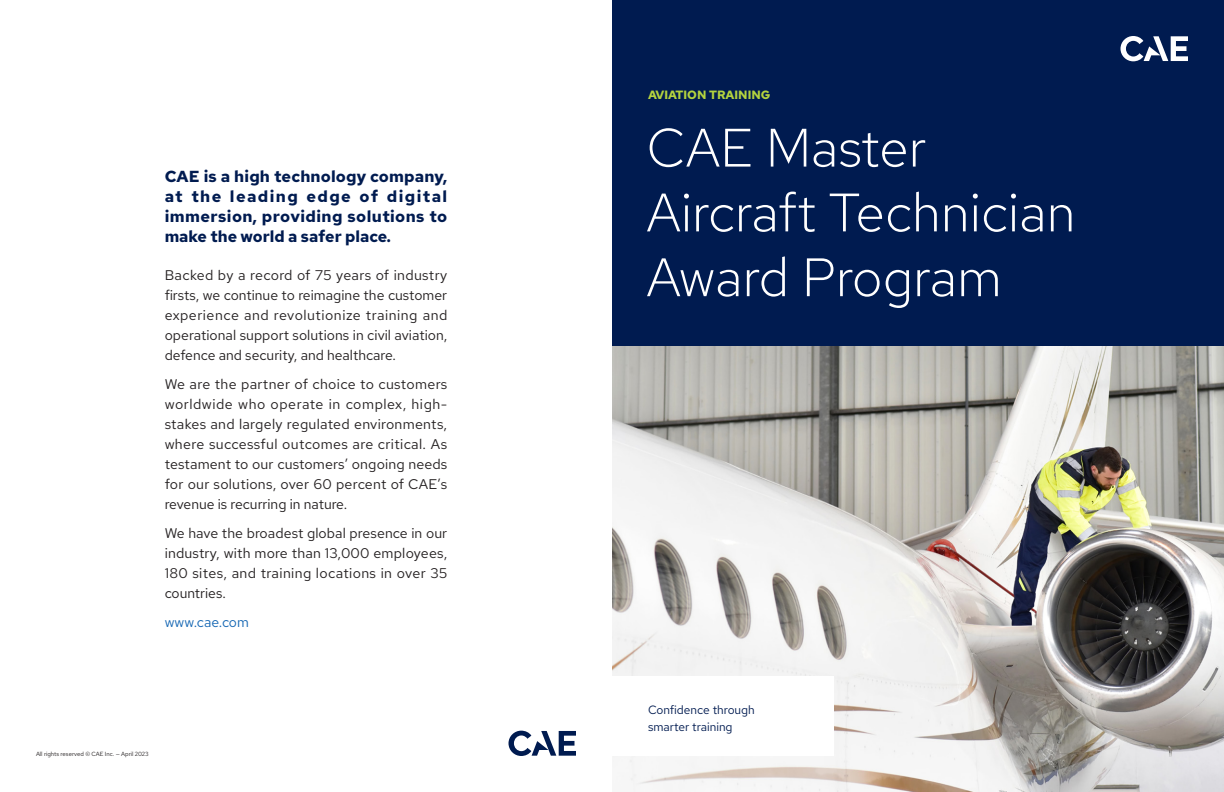
<style>
.page{position:relative;width:1224px;height:792px;background:#fff}
.page>*{position:absolute;margin:0;border:0;box-sizing:border-box;transform-origin:0 0}
.t1{font:300 54px/64.8px "Red Hat Text";color:#fff}
.t2{font:700 16px/20px "Red Hat Text";letter-spacing:.02em;color:#001b50;text-align:justify}
.t3{font:14px/20px "Red Hat Text";color:#231f20;text-align:justify}
.t4{font:14px "Red Hat Text";color:#1768b4}
.t5{font:12px/17px "Red Hat Text";color:#001b50}
.t6{font:700 12px "Red Hat Text";color:#b4d33e}
.t7{font:6px "Red Hat Text";color:#231f20}
</style>
<div class="page">
<svg style="left:509px;top:731px;width:67px;height:25px"></svg>
<div style="left:612px;top:0;width:612px;height:792px;background:#001b50"></div>
<img style="left:612px;top:347px;width:612px;height:445px">
<svg style="left:1121px;top:36px;width:67px;height:25px"></svg>
<div style="left:612px;top:676px;width:222px;height:80px;background:#fff"></div>
<p class="t2" style="left:165px;top:166px;width:284px">CAE is a high technology company, at the leading edge of digital immersion, providing solutions to make the world a safer place.</p>
<p class="t3" style="left:165px;top:265px;width:284px">Backed by a record of 75 years of industry firsts, we continue to reimagine the customer experience and revolutionize training and operational support solutions in civil aviation, defence and security, and healthcare.</p>
<p class="t3" style="left:165px;top:374px;width:284px">We are the partner of choice to customers worldwide who operate in complex, high&shy;stakes and largely regulated environments, where successful outcomes are critical. As testament to our customers’ ongoing needs for our solutions, over 60 percent of CAE’s revenue is recurring in nature.</p>
<p class="t3" style="left:165px;top:523px;width:284px">We have the broadest global presence in our industry, with more than 13,000 employees, 180 sites, and training locations in over 35 countries.</p>
<p class="t4" style="left:165px;top:613px;width:86px">www.cae.com</p>
<p class="t7" style="left:36px;top:750px;width:114px">All rights reserved © CAE Inc. — April 2023</p>
<p class="t6" style="left:648px;top:87px;width:124px">AVIATION TRAINING</p>
<p class="t1" style="left:646px;top:114px;width:431px">CAE Master<br>Aircraft Technician<br>Award Program</p>
<p class="t5" style="left:648px;top:701px;width:108px">Confidence through smarter training</p>
</div>
